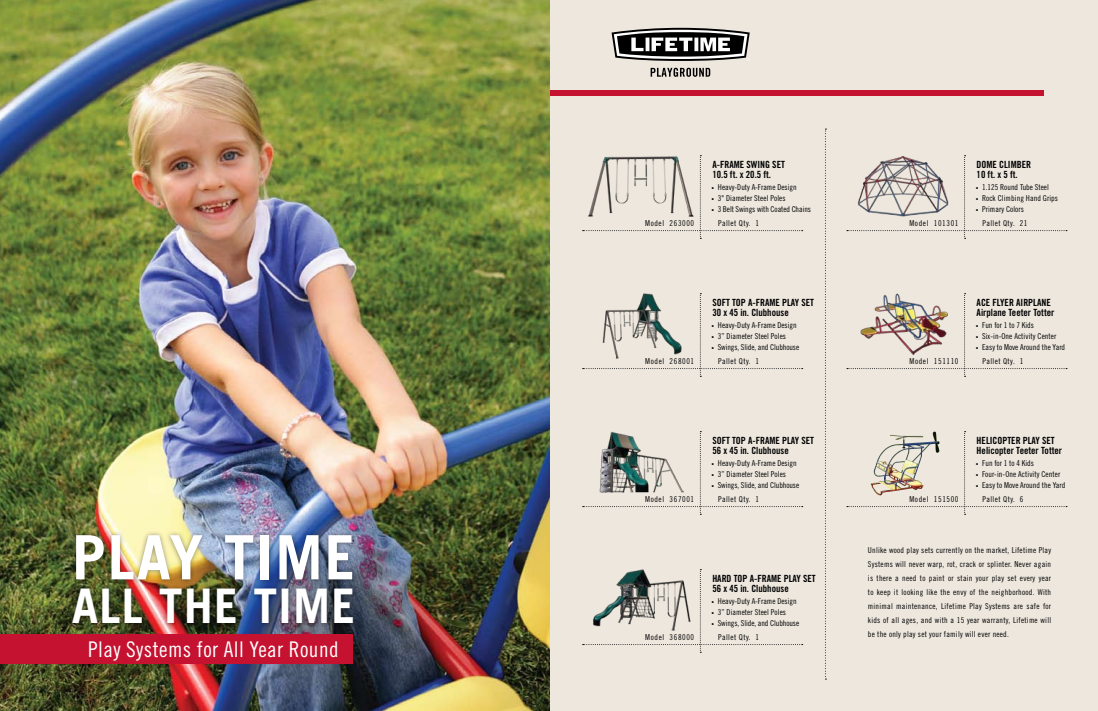
<style>
.page{position:relative;width:1098px;height:711px;background:#ede7de}
.page>*{position:absolute;margin:0;border:0;box-sizing:border-box;transform-origin:0 0}
.t1{font:700 61.2px "Trade Gothic";letter-spacing:.03em;color:#fff}
.t2{font:700 47.7px "Trade Gothic";letter-spacing:.025em;color:#fff}
.t3{font:21.6px "Trade Gothic Cond Eighteen";letter-spacing:.02em;color:#fff}
.t4{font:9.9px/9.9px "Trade Gothic Bold Cond Twenty";color:#000}
.t5{font:8.1px/14px "Trade Gothic Cond Eighteen";letter-spacing:.01em;color:#000;text-align:justify}
.t6{font:8.1px "Trade Gothic Cond Eighteen";letter-spacing:-.01em;color:#000}
.t7{font:8.1px "Trade Gothic Cond Eighteen";letter-spacing:.05em;color:#000}
.t8{font:8.1px "Trade Gothic Cond Eighteen";letter-spacing:.075em;color:#000}
.s1{font-size:5.4px}
</style>
<div class="page">
<div style="left:542px;top:91px;width:502px;height:5px;background:#c41230"></div>
<svg style="left:651px;top:68px;width:59px;height:9px"></svg>
<svg style="left:612px;top:28px;width:138px;height:33px;background:#6b6a69"></svg>
<img style="left:0;top:0;width:550px;height:711px">
<div style="left:67px;top:530px;width:370px;height:134px;background:#000;opacity:.45"></div>
<svg style="left:583px;top:155px;width:220px;height:84px"></svg>
<svg style="left:847px;top:155px;width:220px;height:84px"></svg>
<svg style="left:583px;top:293px;width:220px;height:84px"></svg>
<svg style="left:847px;top:293px;width:220px;height:84px"></svg>
<svg style="left:583px;top:431px;width:220px;height:84px"></svg>
<svg style="left:847px;top:431px;width:220px;height:84px"></svg>
<svg style="left:583px;top:569px;width:220px;height:84px"></svg>
<svg style="left:825px;top:129px;width:1px;height:551px"></svg>
<div style="left:0;top:634px;width:353px;height:30px;background:#c41230"></div>
<h1 class="t1" style="left:72px;top:520px;width:285px">PLAY TIME</h1>
<h2 class="t2" style="left:72px;top:577px;width:285px">ALL THE TIME</h2>
<h3 class="t3" style="left:88px;top:636px;width:252px">Play Systems for All Year Round</h3>
<p class="t4" style="left:712px;top:159px;width:74px">A-FRAME SWING SET<br>10.5 ft. x 20.5 ft.</p>
<p class="t4" style="left:977px;top:159px;width:56px">DOME CLIMBER<br>10 ft. x 5 ft.</p>
<p class="t5" style="left:712px;top:180px;width:87px"><span class="s1">•</span> Heavy-Duty A-Frame Design</p>
<p class="t5" style="left:712px;top:191px;width:76px"><span class="s1">•</span> 3" Diameter Steel Poles</p>
<p class="t6" style="left:712px;top:204px;width:101px"><span class="s1">•</span> 3 Belt Swings with Coated Chains</p>
<p class="t5" style="left:976px;top:180px;width:74px"><span class="s1">•</span> 1.125 Round Tube Steel</p>
<p class="t5" style="left:976px;top:191px;width:84px"><span class="s1">•</span> Rock Climbing Hand Grips</p>
<p class="t5" style="left:976px;top:202px;width:50px"><span class="s1">•</span> Primary Colors</p>
<p class="t8" style="left:645px;top:218px;width:51px">Model 263000</p>
<p class="t8" style="left:909px;top:218px;width:51px">Model 101301</p>
<p class="t7" style="left:718px;top:218px;width:42px">Pallet Qty. 1</p>
<p class="t7" style="left:982px;top:218px;width:46px">Pallet Qty. 21</p>
<p class="t4" style="left:712px;top:297px;width:103px">SOFT TOP A-FRAME PLAY SET<br>30 x 45 in. Clubhouse</p>
<p class="t4" style="left:977px;top:297px;width:79px">ACE FLYER AIRPLANE<br>Airplane Teeter Totter</p>
<p class="t5" style="left:712px;top:318px;width:87px"><span class="s1">•</span> Heavy-Duty A-Frame Design</p>
<p class="t5" style="left:712px;top:329px;width:76px"><span class="s1">•</span> 3” Diameter Steel Poles</p>
<p class="t6" style="left:712px;top:342px;width:89px"><span class="s1">•</span> Swings, Slide, and Clubhouse</p>
<p class="t5" style="left:976px;top:318px;width:60px"><span class="s1">•</span> Fun for 1 to 7 Kids</p>
<p class="t5" style="left:976px;top:329px;width:82px"><span class="s1">•</span> Six-in-One Activity Center</p>
<p class="t5" style="left:976px;top:340px;width:91px"><span class="s1">•</span> Easy to Move Around the Yard</p>
<p class="t8" style="left:645px;top:356px;width:51px">Model 268001</p>
<p class="t8" style="left:909px;top:356px;width:51px">Model 151110</p>
<p class="t7" style="left:718px;top:356px;width:42px">Pallet Qty. 1</p>
<p class="t7" style="left:982px;top:356px;width:42px">Pallet Qty. 1</p>
<p class="t4" style="left:712px;top:435px;width:103px">SOFT TOP A-FRAME PLAY SET<br>56 x 45 in. Clubhouse</p>
<p class="t4" style="left:977px;top:435px;width:87px">HELICOPTER PLAY SET<br>Helicopter Teeter Totter</p>
<p class="t5" style="left:712px;top:456px;width:87px"><span class="s1">•</span> Heavy-Duty A-Frame Design</p>
<p class="t5" style="left:712px;top:467px;width:76px"><span class="s1">•</span> 3” Diameter Steel Poles</p>
<p class="t6" style="left:712px;top:480px;width:89px"><span class="s1">•</span> Swings, Slide, and Clubhouse</p>
<p class="t5" style="left:976px;top:456px;width:60px"><span class="s1">•</span> Fun for 1 to 4 Kids</p>
<p class="t5" style="left:976px;top:467px;width:86px"><span class="s1">•</span> Four-in-One Activity Center</p>
<p class="t5" style="left:976px;top:478px;width:91px"><span class="s1">•</span> Easy to Move Around the Yard</p>
<p class="t8" style="left:645px;top:494px;width:51px">Model 367001</p>
<p class="t8" style="left:909px;top:494px;width:51px">Model 151500</p>
<p class="t7" style="left:718px;top:494px;width:42px">Pallet Qty. 1</p>
<p class="t7" style="left:982px;top:494px;width:42px">Pallet Qty. 6</p>
<p class="t8" style="left:645px;top:632px;width:51px">Model 368000</p>
<p class="t4" style="left:712px;top:573px;width:105px">HARD TOP A-FRAME PLAY SET<br>56 x 45 in. Clubhouse</p>
<p class="t5" style="left:712px;top:594px;width:87px"><span class="s1">•</span> Heavy-Duty A-Frame Design</p>
<p class="t5" style="left:712px;top:605px;width:76px"><span class="s1">•</span> 3” Diameter Steel Poles</p>
<p class="t6" style="left:712px;top:618px;width:89px"><span class="s1">•</span> Swings, Slide, and Clubhouse</p>
<p class="t7" style="left:718px;top:632px;width:42px">Pallet Qty. 1</p>
<p class="t5" style="left:868px;top:543px;width:185px">Unlike wood play sets currently on the market, Lifetime Play Systems will never warp, rot, crack or splinter. Never again is there a need to paint or stain your play set every year to keep it looking like the envy of the neighborhood. With minimal maintenance, Lifetime Play Systems are safe for kids of all ages, and with a 15 year warranty, Lifetime will be the only play set your family will ever need.</p>
</div>
